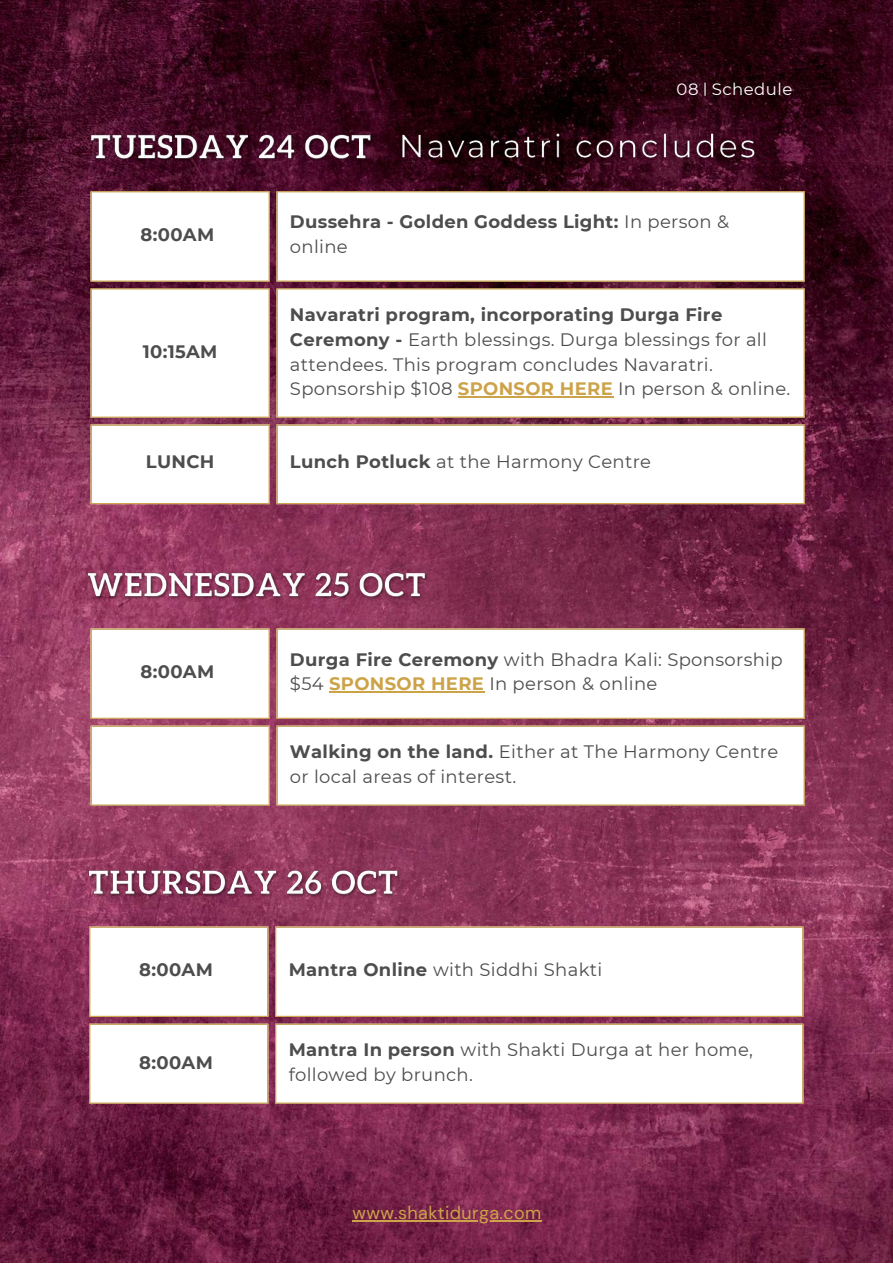
<style>
.page{position:relative;width:893px;height:1264px;background:#fff}
.page>*{position:absolute;margin:0;border:0;box-sizing:border-box;transform-origin:0 0}
.t1{font:18px/24.8px "Montserrat";letter-spacing:.02em;color:#4d4d4d}
.t2{font:700 18px/24.8px "Montserrat";letter-spacing:.02em;color:#4d4d4d}
.t3{font:18px "DM Sans";letter-spacing:.02em;color:#cda349}
.t4{font:16.5px "Montserrat";letter-spacing:.03em;color:#fff}
.s1{font-weight:400}
.s2{font-weight:700}
.s3{font-weight:700;color:#cda349}
</style>
<div class="page">
<img style="left:0;top:0;width:892px;height:1262px">
<svg style="left:90px;top:628px;width:714px;height:177px"></svg>
<hr style="left:329px;top:691px;width:155px;height:1px;background:#cda349">
<hr style="left:90px;top:629px;width:2px;height:88px;background:#cda349">
<hr style="left:268px;top:629px;width:2px;height:88px;background:#cda349">
<hr style="left:90px;top:628px;width:180px;height:1px;background:#cda349">
<hr style="left:90px;top:717px;width:180px;height:2px;background:#cda349">
<hr style="left:276px;top:629px;width:1px;height:88px;background:#cda349">
<hr style="left:803px;top:629px;width:1px;height:88px;background:#cda349">
<hr style="left:276px;top:628px;width:528px;height:1px;background:#cda349">
<hr style="left:276px;top:717px;width:528px;height:2px;background:#cda349">
<hr style="left:90px;top:726px;width:2px;height:78px;background:#cda349">
<hr style="left:268px;top:726px;width:2px;height:78px;background:#cda349">
<hr style="left:90px;top:725px;width:180px;height:1px;background:#cda349">
<hr style="left:90px;top:804px;width:180px;height:1px;background:#cda349">
<hr style="left:276px;top:726px;width:1px;height:78px;background:#cda349">
<hr style="left:803px;top:726px;width:1px;height:78px;background:#cda349">
<hr style="left:276px;top:725px;width:528px;height:1px;background:#cda349">
<hr style="left:276px;top:804px;width:528px;height:1px;background:#cda349">
<img style="left:89px;top:129px;width:287px;height:36px">
<img style="left:86px;top:566px;width:344px;height:36px">
<svg style="left:90px;top:191px;width:714px;height:313px"></svg>
<hr style="left:458px;top:396px;width:155px;height:1px;background:#cda349">
<hr style="left:90px;top:192px;width:2px;height:88px;background:#cda349">
<hr style="left:268px;top:192px;width:2px;height:88px;background:#cda349">
<hr style="left:90px;top:191px;width:180px;height:1px;background:#cda349">
<hr style="left:90px;top:280px;width:180px;height:2px;background:#cda349">
<hr style="left:276px;top:192px;width:1px;height:88px;background:#cda349">
<hr style="left:803px;top:192px;width:1px;height:88px;background:#cda349">
<hr style="left:276px;top:191px;width:528px;height:1px;background:#cda349">
<hr style="left:276px;top:280px;width:528px;height:2px;background:#cda349">
<hr style="left:90px;top:289px;width:2px;height:127px;background:#cda349">
<hr style="left:268px;top:289px;width:2px;height:127px;background:#cda349">
<hr style="left:90px;top:288px;width:180px;height:1px;background:#cda349">
<hr style="left:90px;top:416px;width:180px;height:2px;background:#cda349">
<hr style="left:276px;top:289px;width:1px;height:127px;background:#cda349">
<hr style="left:803px;top:289px;width:1px;height:127px;background:#cda349">
<hr style="left:276px;top:288px;width:528px;height:1px;background:#cda349">
<hr style="left:276px;top:416px;width:528px;height:2px;background:#cda349">
<hr style="left:90px;top:425px;width:2px;height:78px;background:#cda349">
<hr style="left:268px;top:425px;width:2px;height:78px;background:#cda349">
<hr style="left:90px;top:424px;width:180px;height:1px;background:#cda349">
<hr style="left:90px;top:503px;width:180px;height:1px;background:#cda349">
<hr style="left:276px;top:425px;width:1px;height:78px;background:#cda349">
<hr style="left:803px;top:425px;width:1px;height:78px;background:#cda349">
<hr style="left:276px;top:424px;width:528px;height:1px;background:#cda349">
<hr style="left:276px;top:503px;width:528px;height:1px;background:#cda349">
<img style="left:87px;top:864px;width:315px;height:36px">
<svg style="left:89px;top:926px;width:714px;height:177px"></svg>
<hr style="left:89px;top:927px;width:1px;height:88px;background:#cda349">
<hr style="left:267px;top:927px;width:1px;height:88px;background:#cda349">
<hr style="left:89px;top:926px;width:179px;height:1px;background:#cda349">
<hr style="left:89px;top:1015px;width:179px;height:1px;background:#cda349">
<hr style="left:275px;top:927px;width:1px;height:88px;background:#cda349">
<hr style="left:802px;top:927px;width:1px;height:88px;background:#cda349">
<hr style="left:275px;top:926px;width:528px;height:1px;background:#cda349">
<hr style="left:275px;top:1015px;width:528px;height:1px;background:#cda349">
<hr style="left:89px;top:1024px;width:1px;height:78px;background:#cda349">
<hr style="left:267px;top:1024px;width:1px;height:78px;background:#cda349">
<hr style="left:89px;top:1023px;width:179px;height:1px;background:#cda349">
<hr style="left:89px;top:1102px;width:179px;height:1px;background:#cda349">
<hr style="left:275px;top:1024px;width:1px;height:78px;background:#cda349">
<hr style="left:802px;top:1024px;width:1px;height:78px;background:#cda349">
<hr style="left:275px;top:1023px;width:528px;height:1px;background:#cda349">
<hr style="left:275px;top:1102px;width:528px;height:1px;background:#cda349">
<svg style="left:704px;top:83px;width:1px;height:13px"></svg>
<hr style="left:352px;top:1220px;width:189px;height:1px;background:#cda349">
<img style="left:394px;top:127px;width:368px;height:41px">
<p class="t2" style="left:141px;top:222px;width:75px">8:00AM</p>
<p class="t2" style="left:143px;top:339px;width:76px">10:15AM</p>
<p class="t4" style="left:676px;top:79px;width:117px">08 Schedule</p>
<p class="t2" style="left:290px;top:209px;width:440px">Dussehra - Golden Goddess Light: <span class="s1">In person &amp; online</span></p>
<p class="t1" style="left:290px;top:302px;width:502px"><span class="s2">Navaratri program, incorporating Durga Fire Ceremony -</span> Earth blessings. Durga blessings for all attendees. This program concludes Navaratri.<br>Sponsorship $108 <span class="s3">SPONSOR HERE</span> In person &amp; online.</p>
<p class="t2" style="left:146px;top:449px;width:70px">LUNCH</p>
<p class="t1" style="left:290px;top:449px;width:363px"><span class="s2">Lunch Potluck</span> at the Harmony Centre</p>
<p class="t2" style="left:141px;top:659px;width:75px">8:00AM</p>
<p class="t1" style="left:290px;top:646px;width:494px"><span class="s2">Durga Fire Ceremony</span> with Bhadra Kali: Sponsorship $54 <span class="s3">SPONSOR HERE</span> In person &amp; online</p>
<p class="t1" style="left:290px;top:739px;width:490px"><span class="s2">Walking on the land.</span> Either at The Harmony Centre or local areas of interest.</p>
<p class="t2" style="left:139px;top:957px;width:75px">8:00AM</p>
<p class="t1" style="left:288px;top:957px;width:315px"><span class="s2">Mantra Online</span> with Siddhi Shakti</p>
<p class="t2" style="left:139px;top:1049px;width:75px">8:00AM</p>
<p class="t1" style="left:288px;top:1037px;width:466px"><span class="s2">Mantra In person</span> with Shakti Durga at her home, followed by brunch.</p>
<p class="t3" style="left:352px;top:1201px;width:190px">www.shaktidurga.com</p>
</div>
